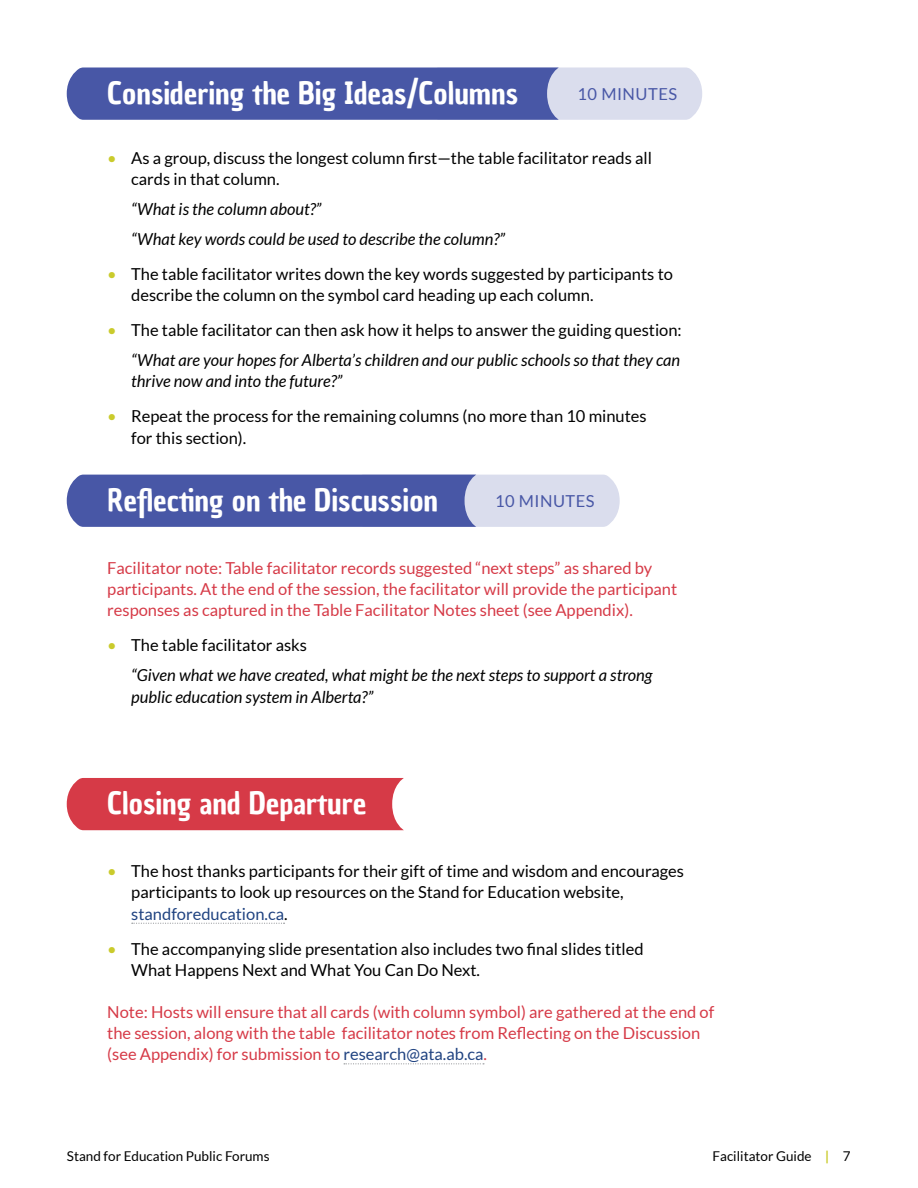
<style>
.page{position:relative;width:918px;height:1188px;background:#fff}
.page>*{position:absolute;margin:0;border:0;box-sizing:border-box;transform-origin:0 0}
.t1{font:30px "Chau Philomene One";color:#fff}
.t2{font:16.5px/21.3px "Lato";color:#000}
.t3{font:16.5px/21.3px "Lato";color:#d63a47}
.t4{font:italic 16.5px/30px "Lato";color:#000}
.t5{font:16.5px "Lato";letter-spacing:.03em;color:#4857a6}
.t6{font:13.5px "Lato";color:#000}
.s1{color:#cacb2c}
.s2{font-style:normal;color:#cacb2c}
.s3{font-style:normal}
.s4{color:#204381}
.s5{font-weight:700;color:#cacb2c}
</style>
<div class="page">
<svg style="left:67px;top:68px;width:635px;height:52px;background:#6c78b7"></svg>
<svg style="left:67px;top:475px;width:553px;height:52px;background:#727dba"></svg>
<div style="left:67px;top:778px;width:337px;height:52px;background:#d63a47"></div>
<svg style="left:132px;top:923px;width:153px;height:1px"></svg>
<svg style="left:344px;top:1063px;width:140px;height:1px"></svg>
<h1 class="t1" style="left:107px;top:73px;width:413px">Considering the Big Ideas/Columns</h1>
<p class="t5" style="left:578px;top:85px;width:101px">10 MINUTES</p>
<p class="t2" style="left:131px;top:147px;width:522px;text-indent:-24px"><span class="s1">•</span> As a group, discuss the longest column first—the table facilitator reads all cards in that column.</p>
<p class="t4" style="left:131px;top:194px;width:375px">“What is the column about?”<br>“What key words could be used to describe the column?”</p>
<p class="t2" style="left:131px;top:263px;width:543px;text-indent:-24px"><span class="s1">•</span> The table facilitator writes down the key words suggested by participants to describe the column on the symbol card heading up each column.</p>
<p class="t4" style="left:107px;top:316px;width:576px;text-align:right"><span class="s2">•</span> <span class="s3">The table facilitator can then ask how it helps to answer the guiding question: </span>“What are your hopes for Alberta’s children and our public schools so that they can</p>
<p class="t4" style="left:131px;top:367px;width:213px">thrive now and into the future?”</p>
<p class="t2" style="left:131px;top:406px;width:517px;text-indent:-24px"><span class="s1">•</span> Repeat the process for the remaining columns (no more than 10 minutes for this section).</p>
<h1 class="t1" style="left:107px;top:480px;width:332px">Reflecting on the Discussion</h1>
<p class="t5" style="left:495px;top:492px;width:101px">10 MINUTES</p>
<p class="t3" style="left:107px;top:557px;width:571px">Facilitator note: Table facilitator records suggested “next steps” as shared by participants. At the end of the session, the facilitator will provide the participant responses as captured in the Table Facilitator Notes sheet (see Appendix).</p>
<p class="t4" style="left:131px;top:631px;width:523px;text-indent:-24px"><span class="s2">•</span> <span class="s3">The table facilitator asks<br></span>“Given what we have created, what might be the next steps to support a strong</p>
<p class="t4" style="left:131px;top:682px;width:244px">public education system in Alberta?”</p>
<h1 class="t1" style="left:107px;top:783px;width:261px">Closing and Departure</h1>
<p class="t2" style="left:131px;top:860px;width:554px;text-indent:-24px"><span class="s1">•</span> The host thanks participants for their gift of time and wisdom and encourages participants to look up resources on the Stand for Education website, <span class="s4">standforeducation.ca</span>.</p>
<p class="t2" style="left:131px;top:938px;width:514px;text-indent:-24px"><span class="s1">•</span> The accompanying slide presentation also includes two final slides titled<br>What Happens Next and What You Can Do Next.</p>
<p class="t3" style="left:107px;top:1001px;width:609px">Note: Hosts will ensure that all cards (with column symbol) are gathered at the end of the session, along with the table facilitator notes from Reflecting on the Discussion (see Appendix) for submission to <span class="s4">research@ata.ab.ca</span>.</p>
<p class="t6" style="left:67px;top:1149px;width:204px">Stand for Education Public Forums</p>
<p class="t6" style="left:713px;top:1149px;width:139px">Facilitator Guide <span class="s5">|</span> 7</p>
</div>
